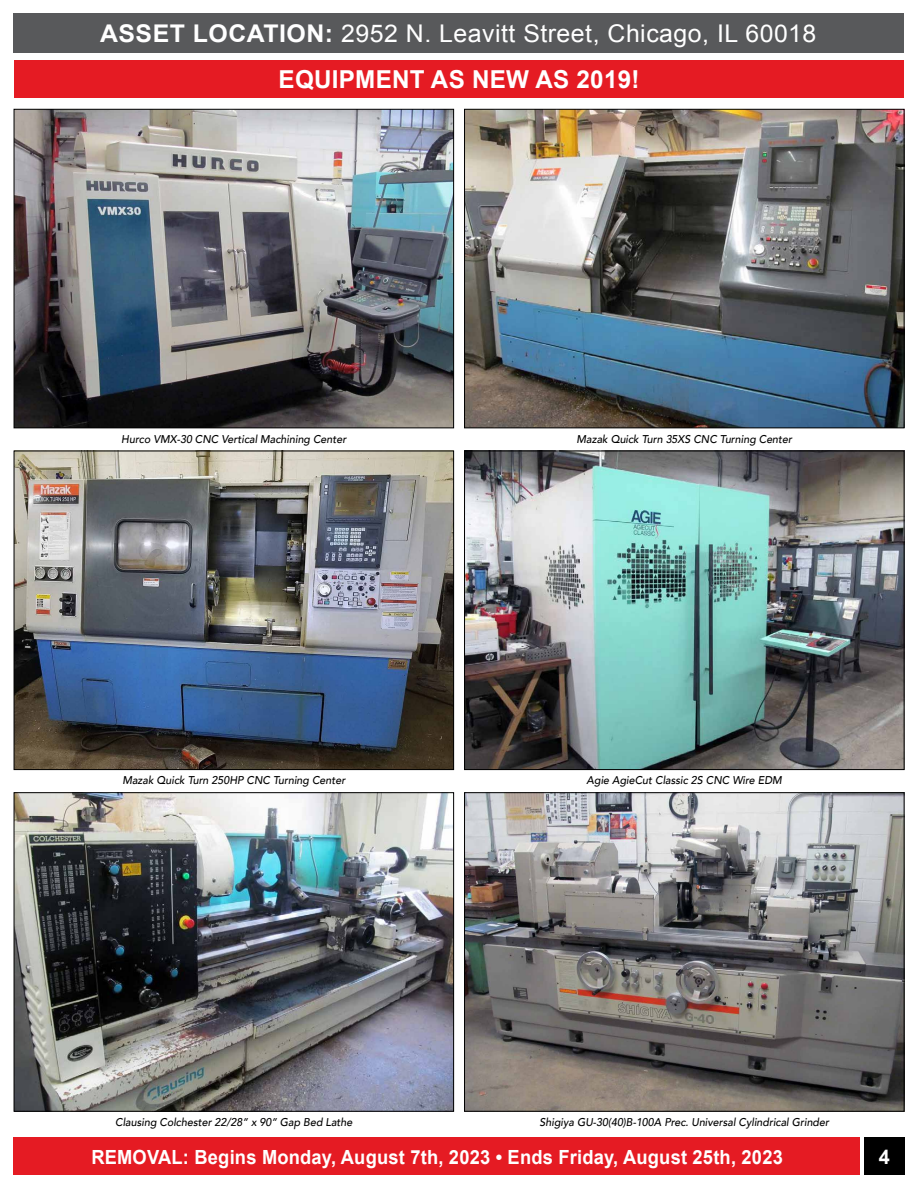
<style>
.page{position:relative;width:918px;height:1188px;background:#fff}
.page>*{position:absolute;margin:0;border:0;box-sizing:border-box;transform-origin:0 0}
.t1{font:700 24.75px "Arial";letter-spacing:.01em;color:#fff}
.t2{font:24.45px "Arial";letter-spacing:.02em;color:#fff}
.t3{font:700 20.4px "Arial";color:#fff}
.t4{font:700 19.5px "Arial";letter-spacing:.01em;color:#fff;scale:.94 1}
.t5{font:italic 500 11.25px "Avenir";color:#000;scale:.95 1}
.s1{font-weight:700}
</style>
<div class="page">
<div style="left:14px;top:1137px;width:846px;height:37px;background:#e51b23"></div>
<div style="left:864px;top:1137px;width:40px;height:37px;background:#000"></div>
<div style="left:14px;top:14px;width:890px;height:39px;background:#58595b"></div>
<div style="left:14px;top:61px;width:890px;height:37px;background:#e51b23"></div>
<img style="left:16px;top:794px;width:436px;height:316px">
<div style="left:14px;top:792px;width:440px;height:320px;border:1px solid #000"></div>
<img style="left:466px;top:794px;width:436px;height:316px">
<div style="left:464px;top:792px;width:440px;height:320px;border:1px solid #000"></div>
<img style="left:16px;top:453px;width:436px;height:315px">
<div style="left:14px;top:451px;width:440px;height:319px;border:1px solid #000"></div>
<img style="left:466px;top:453px;width:436px;height:315px">
<div style="left:464px;top:451px;width:440px;height:319px;border:1px solid #000"></div>
<img style="left:16px;top:111px;width:436px;height:315px">
<div style="left:14px;top:109px;width:440px;height:319px;border:1px solid #000"></div>
<img style="left:466px;top:111px;width:436px;height:315px">
<div style="left:464px;top:109px;width:440px;height:319px;border:1px solid #000"></div>
<h2 class="t2" style="left:100px;top:18px;width:718px"><span class="s1">ASSET LOCATION:</span> 2952 N. Leavitt Street, Chicago, IL 60018</h2>
<h1 class="t1" style="left:279px;top:63px;width:362px">EQUIPMENT AS NEW AS 2019!</h1>
<p class="t5" style="left:121px;top:432px;width:238px">Hurco VMX-30 CNC Vertical Machining Center</p>
<p class="t5" style="left:577px;top:432px;width:228px">Mazak Quick Turn 35XS CNC Turning Center</p>
<p class="t5" style="left:122px;top:774px;width:236px">Mazak Quick Turn 250HP CNC Turning Center</p>
<p class="t5" style="left:587px;top:774px;width:207px">Agie AgieCut Classic 2S CNC Wire EDM</p>
<p class="t5" style="left:115px;top:1115px;width:251px">Clausing Colchester 22/28” x 90” Gap Bed Lathe</p>
<p class="t5" style="left:540px;top:1115px;width:306px">Shigiya GU-30(40)B-100A Prec. Universal Cylindrical Grinder</p>
<h3 class="t4" style="left:91px;top:1144px;width:737px">REMOVAL: Begins Monday, August 7th, 2023 • Ends Friday, August 25th, 2023</h3>
<h3 class="t3" style="left:879px;top:1143px;width:13px">4</h3>
</div>
